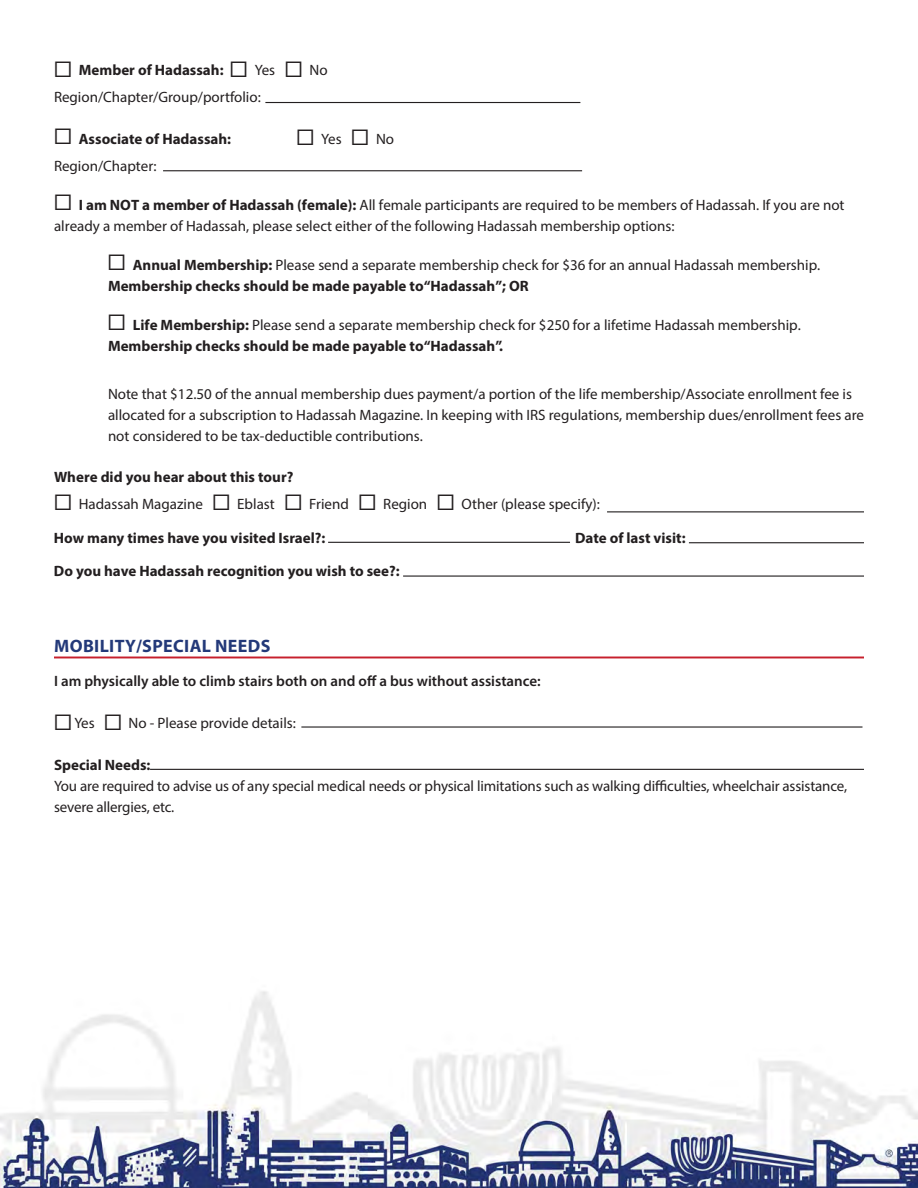
<style>
.page{position:relative;width:918px;height:1188px;background:#fff}
.page>*{position:absolute;margin:0;border:0;box-sizing:border-box;transform-origin:0 0}
.Section_Head{font:700 18px "Myriad Pro";letter-spacing:.02em;color:#233979}
.t1{font:15px/21px "Myriad Pro";color:#231f20}
.t2{font:700 15px "Myriad Pro";color:#231f20}
.t3{font:600 15px "Myriad Pro";color:#231f20}
.s1{font-family:"Proxima Nova";font-weight:400;font-size:27px}
.s2{font-weight:400}
.s3{font-family:"Proxima Nova";font-size:27px}
.s4{font-weight:700}
</style>
<div class="page">
<img style="left:0;top:991px;width:918px;height:197px">
<hr style="left:54px;top:657px;width:810px;height:1px;background:#c7202d">
<hr style="left:265px;top:102px;width:315px;height:1px;background:#231f20">
<hr style="left:163px;top:170px;width:419px;height:1px;background:#231f20">
<hr style="left:607px;top:511px;width:257px;height:1px;background:#231f20">
<hr style="left:328px;top:542px;width:242px;height:1px;background:#231f20">
<hr style="left:689px;top:542px;width:175px;height:1px;background:#231f20">
<hr style="left:403px;top:576px;width:461px;height:1px;background:#231f20">
<hr style="left:301px;top:726px;width:562px;height:2px;background:#231f20">
<hr style="left:150px;top:769px;width:714px;height:1px;background:#231f20">
<p class="t2" style="left:54px;top:60px;width:275px"><span class="s1">☐</span> Member of Hadassah: <span class="s1">☐</span> <span class="s2">Yes</span> <span class="s1">☐</span> <span class="s2">No</span></p>
<p class="t1" style="left:54px;top:87px;width:208px">Region/Chapter/Group/portfolio:</p>
<p class="t2" style="left:54px;top:129px;width:179px"><span class="s1">☐</span> Associate of Hadassah:</p>
<p class="t1" style="left:297px;top:128px;width:99px"><span class="s3">☐</span> Yes <span class="s3">☐</span> No</p>
<p class="t1" style="left:54px;top:155px;width:104px">Region/Chapter:</p>
<p class="t1" style="left:54px;top:194px;width:792px"><span class="s3">☐</span> <span class="s4">I am NOT a member of Hadassah (female):</span> All female participants are required to be members of Hadassah. If you are not already a member of Hadassah, please select either of the following Hadassah membership options:</p>
<p class="t1" style="left:108px;top:254px;width:714px"><span class="s3">☐</span> <span class="s4">Annual Membership:</span> Please send a separate membership check for $36 for an annual Hadassah membership.<br><span class="s4">Membership checks should be made payable to“Hadassah”; OR</span></p>
<p class="t1" style="left:108px;top:314px;width:694px"><span class="s3">☐</span> <span class="s4">Life Membership:</span> Please send a separate membership check for $250 for a lifetime Hadassah membership.<br><span class="s4">Membership checks should be made payable to“Hadassah”.</span></p>
<p class="t1" style="left:108px;top:383px;width:757px">Note that $12.50 of the annual membership dues payment/a portion of the life membership/Associate enrollment fee is allocated for a subscription to Hadassah Magazine. In keeping with IRS regulations, membership dues/enrollment fees are not considered to be tax-deductible contributions.</p>
<p class="t2" style="left:54px;top:467px;width:241px">Where did you hear about this tour?</p>
<p class="t1" style="left:54px;top:493px;width:547px"><span class="s3">☐</span> Hadassah Magazine <span class="s3">☐</span> Eblast <span class="s3">☐</span> Friend <span class="s3">☐</span> Region <span class="s3">☐</span> Other (please specify):</p>
<p class="t2" style="left:54px;top:528px;width:273px">How many times have you visited Israel?:</p>
<p class="t2" style="left:575px;top:528px;width:112px">Date of last visit:</p>
<p class="t2" style="left:54px;top:561px;width:347px">Do you have Hadassah recognition you wish to see?:</p>
<p class="Section_Head" style="left:54px;top:634px;width:218px">MOBILITY/SPECIAL NEEDS</p>
<p class="t3" style="left:54px;top:672px;width:488px">I am physically able to climb stairs both on and off a bus without assistance:</p>
<p class="t1" style="left:54px;top:713px;width:243px"><span class="s3">☐</span> Yes <span class="s3">☐</span> No - Please provide details:</p>
<p class="t2" style="left:54px;top:756px;width:98px">Special Needs:</p>
<p class="t1" style="left:54px;top:776px;width:795px">You are required to advise us of any special medical needs or physical limitations such as walking difficulties, wheelchair assistance, severe allergies, etc.</p>
</div>
